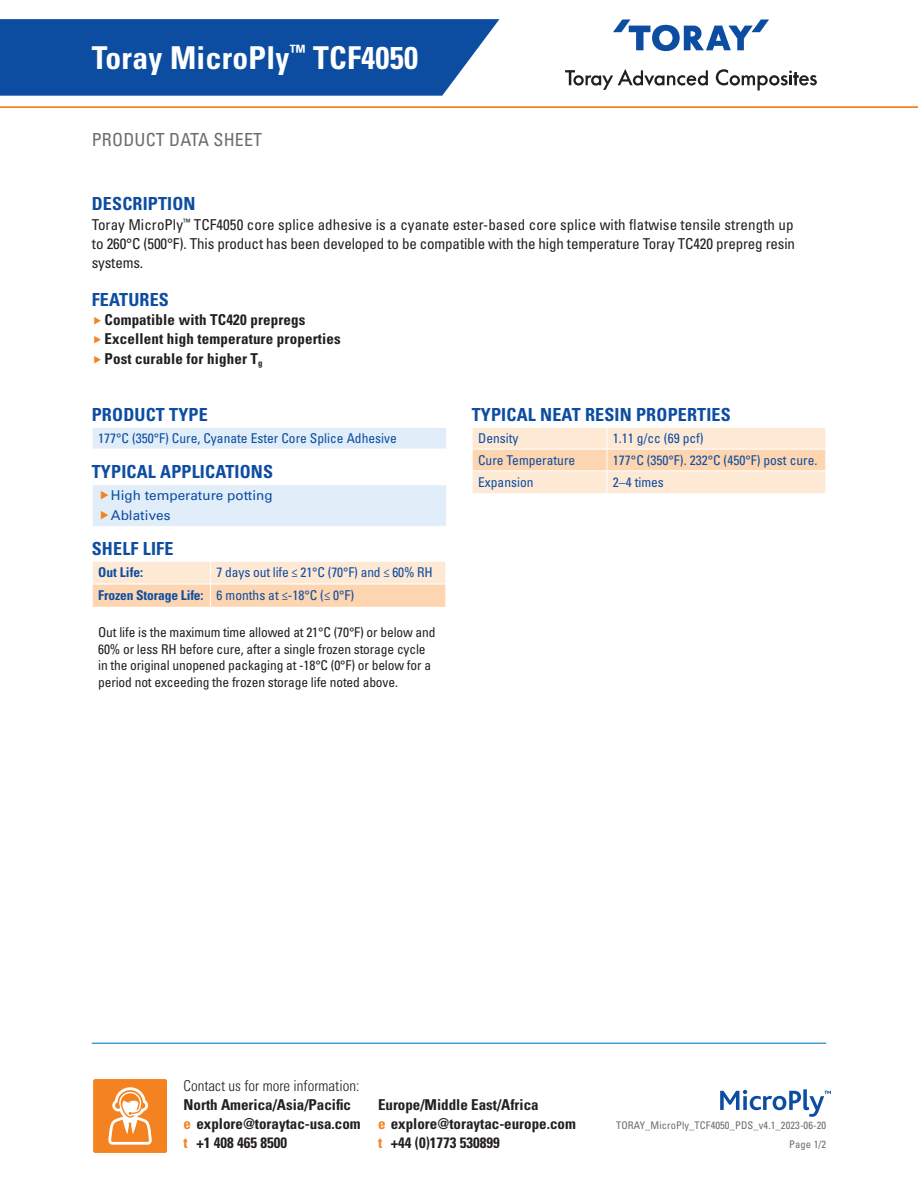
<style>
.page{position:relative;width:918px;height:1188px;background:#fff}
.page>*{position:absolute;margin:0;border:0;box-sizing:border-box;transform-origin:0 0}
.t1{font:700 condensed 31.5px "Univers LT Std";letter-spacing:.01em;color:#fff}
.t2{font:700 condensed 18px "Univers LT Std";letter-spacing:.01em;color:#0d4da1}
.t3{font:condensed 18px "Univers LT Std";letter-spacing:.01em;color:#6c6d70}
.t4{font:700 condensed 15px/19.2px "Univers LT Std";color:#231f20}
.Body_text{font:condensed 15px/19.2px "Univers LT Std";letter-spacing:-.01em;color:#231f20;text-align:justify}
.t5{font:300 condensed 15px "Univers LT Std";color:#231f20}
.Cell_row{font:condensed 13.5px/16.5px "Univers LT Std";letter-spacing:-.01em;color:#231f20}
.Cell_row-2{font:condensed 13.5px "Univers LT Std";color:#0d4da1}
.t6{font:13.5px "Univers LT Std";color:#0d4da1}
.Cell_row-3{font:700 condensed 13.5px "Univers LT Std";letter-spacing:-.01em;color:#0d4da1}
.t7{font:condensed 10.5px "Univers LT Std";letter-spacing:.01em;color:#6c6d70}
.s1{color:#f58220}
</style>
<div class="page">
<div style="left:92px;top:427px;width:355px;height:22px;background:#e1edf8"></div>
<hr style="left:92px;top:427px;width:355px;height:1px;background:#fff">
<svg style="left:92px;top:428px;width:1px;height:21px"></svg>
<svg style="left:446px;top:428px;width:1px;height:21px"></svg>
<div style="left:92px;top:485px;width:355px;height:42px;background:#e1edf8"></div>
<hr style="left:92px;top:485px;width:1px;height:41px;background:#fff">
<hr style="left:446px;top:485px;width:1px;height:41px;background:#fff">
<hr style="left:92px;top:526px;width:355px;height:1px;background:#fff">
<svg style="left:92px;top:562px;width:354px;height:45px;background:#fddfc4"></svg>
<svg style="left:472px;top:428px;width:354px;height:65px;background:#fde3ca"></svg>
<hr style="left:92px;top:1042px;width:734px;height:2px;background:#42a0d8">
<svg style="left:0;top:19px;width:500px;height:77px;background:#1c58a7"></svg>
<hr style="left:0;top:106px;width:918px;height:2px;background:#f58220">
<svg style="left:93px;top:1079px;width:74px;height:74px;background:#f69746"></svg>
<svg style="left:613px;top:19px;width:156px;height:32px"></svg>
<svg style="left:565px;top:69px;width:143px;height:21px"></svg>
<svg style="left:716px;top:69px;width:101px;height:21px"></svg>
<svg style="left:720px;top:1089px;width:111px;height:28px"></svg>
<h1 class="t1" style="left:92px;top:38px;width:328px">Toray MicroPly<sup>™</sup> TCF4050</h1>
<p class="t3" style="left:92px;top:128px;width:172px">PRODUCT DATA SHEET</p>
<h1 class="t2" style="left:92px;top:193px;width:105px">DESCRIPTION</h1>
<p class="Body_text" style="left:92px;top:214px;width:705px">Toray MicroPly<sup>™</sup> TCF4050 core splice adhesive is a cyanate ester-based core splice with flatwise tensile strength up to 260°C (500°F). This product has been developed to be compatible with the high temperature Toray TC420 prepreg resin systems.</p>
<h1 class="t2" style="left:92px;top:289px;width:79px">FEATURES</h1>
<p class="t4" style="left:105px;top:310px;width:203px">Compatible with TC420 prepregs</p>
<p class="t4" style="left:105px;top:329px;width:238px">Excellent high temperature properties</p>
<p class="t4" style="left:105px;top:349px;width:160px">Post curable for higher T<sub>g</sub></p>
<h1 class="t2" style="left:92px;top:404px;width:118px">PRODUCT TYPE</h1>
<p class="Cell_row-2" style="left:98px;top:430px;width:300px">177°C (350°F) Cure, Cyanate Ester Core Splice Adhesive</p>
<h1 class="t2" style="left:92px;top:461px;width:183px">TYPICAL APPLICATIONS</h1>
<p class="t6" style="left:111px;top:488px;width:163px">High temperature potting</p>
<p class="t6" style="left:111px;top:507px;width:61px">Ablatives</p>
<h1 class="t2" style="left:92px;top:537px;width:83px">SHELF LIFE</h1>
<p class="Cell_row-3" style="left:98px;top:564px;width:46px">Out Life:</p>
<p class="Cell_row-2" style="left:217px;top:564px;width:218px">7 days out life ≤ 21°C (70°F) and ≤ 60% RH</p>
<p class="Cell_row-3" style="left:98px;top:587px;width:107px">Frozen Storage Life:</p>
<p class="Cell_row-2" style="left:217px;top:586px;width:139px">6 months at ≤-18°C (≤ 0°F)</p>
<p class="Cell_row" style="left:98px;top:624px;width:339px">Out life is the maximum time allowed at 21°C (70°F) or below and 60% or less RH before cure, after a single frozen storage cycle in the original unopened packaging at -18°C (0°F) or below for a period not exceeding the frozen storage life noted above.</p>
<h1 class="t2" style="left:472px;top:404px;width:261px">TYPICAL NEAT RESIN PROPERTIES</h1>
<p class="Cell_row-2" style="left:478px;top:430px;width:42px">Density</p>
<p class="Cell_row-2" style="left:613px;top:430px;width:92px">1.11 g/cc (69 pcf)</p>
<p class="Cell_row-2" style="left:478px;top:452px;width:99px">Cure Temperature</p>
<p class="Cell_row-2" style="left:613px;top:452px;width:206px">177°C (350°F). 232°C (450°F) post cure.</p>
<p class="Cell_row-2" style="left:478px;top:473px;width:57px">Expansion</p>
<p class="Cell_row-2" style="left:613px;top:473px;width:52px">2–4 times</p>
<p class="t5" style="left:184px;top:1076px;width:177px">Contact us for more information:</p>
<p class="t4" style="left:184px;top:1095px;width:179px">North America/Asia/Pacific <span class="s1">e</span> explore@toraytac-usa.com <span class="s1">t</span> +1 408 465 8500</p>
<p class="t4" style="left:378px;top:1095px;width:199px">Europe/Middle East/Africa<br><span class="s1">e</span> explore@toraytac-europe.com <span class="s1">t</span> +44 (0)1773 530899</p>
<p class="t7" style="left:616px;top:1119px;width:212px">TORAY_MicroPly_TCF4050_PDS_v4.1_2023-06-20</p>
<p class="t7" style="left:789px;top:1138px;width:38px">Page 1/2</p>
</div>
